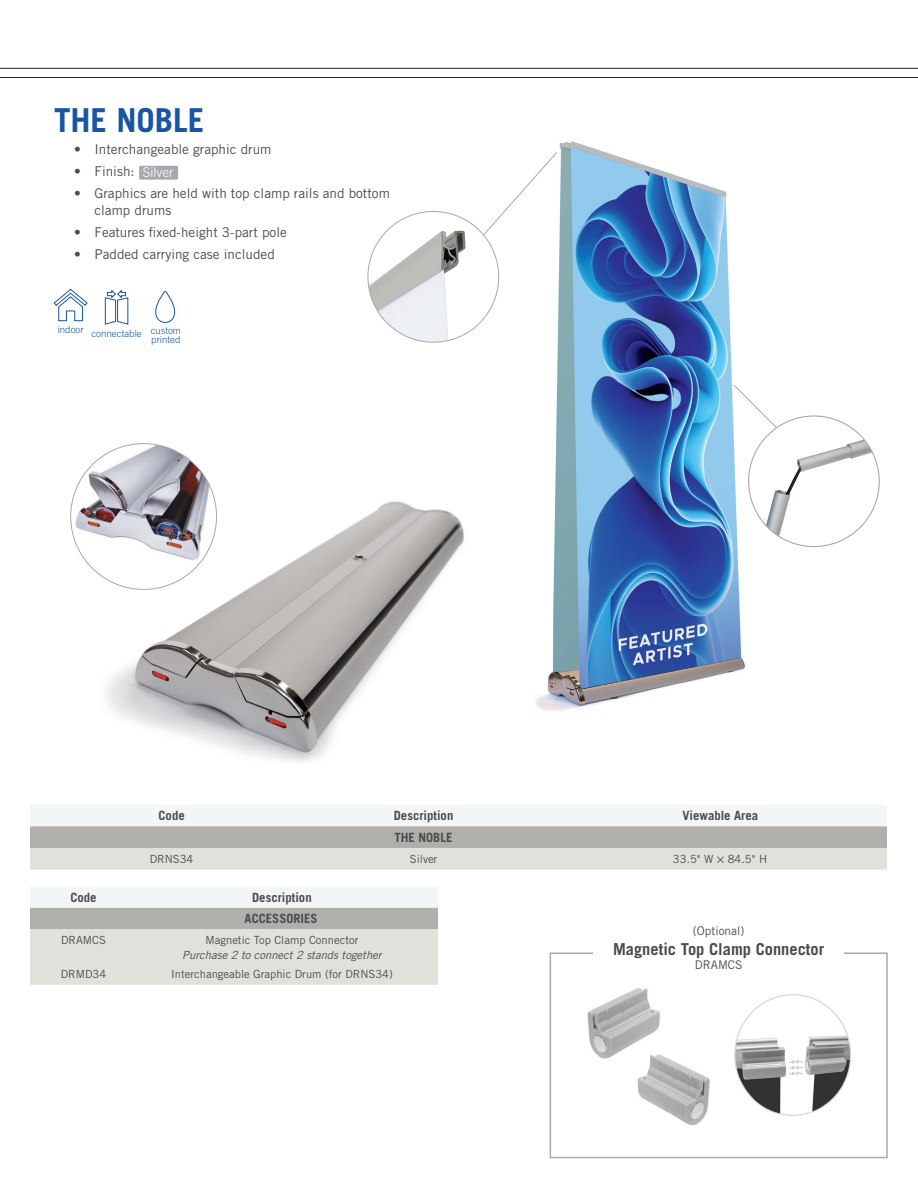
<style>
.page{position:relative;width:918px;height:1188px;background:#fff}
.page>*{position:absolute;margin:0;border:0;box-sizing:border-box;transform-origin:0 0}
.t1{font:700 33px "Trade Gothic LT Std";color:#1855a3}
.t2{font:700 16.5px "Trade Gothic LT Std";color:#4b4c4d}
.t3{font:13.5px/16.2px "Trade Gothic LT Std";color:#4b4c4d}
.t4{font:700 12.75px/21.3px "Trade Gothic LT Std";color:#4b4c4d;text-align:center}
.t5{font:12px "Trade Gothic LT Std";color:#4b4c4d}
.t6{font:11.25px "Trade Gothic LT Std";color:#4b4c4d}
.t7{font:italic 11.25px "Trade Gothic LT Std";color:#4b4c4d}
.t8{font:300 9.75px/9px "Trade Gothic LT Std";color:#1855a3;text-align:right}
.s1{font-weight:300;color:#fff}
.s2{font-size:12.75px}
</style>
<div class="page">
<svg style="left:30px;top:887px;width:408px;height:98px"></svg>
<div style="left:139px;top:166px;width:39px;height:14px;background:#a8a9ad;border-radius:2px"></div>
<img style="left:102px;top:488px;width:362px;height:274px">
<img style="left:71px;top:444px;width:140px;height:133px">
<svg style="left:53px;top:288px;width:35px;height:33px"></svg>
<svg style="left:104px;top:289px;width:25px;height:36px"></svg>
<svg style="left:155px;top:290px;width:20px;height:33px"></svg>
<img style="left:587px;top:988px;width:264px;height:138px">
<div style="left:550px;top:953px;width:338px;height:205px;border:1px solid #a8a9ad"></div>
<div style="left:594px;top:923px;width:250px;height:62px;background:#fff"></div>
<img style="left:535px;top:141px;width:227px;height:570px">
<svg style="left:455px;top:151px;width:103px;height:116px"></svg>
<div style="left:368px;top:211px;width:131px;height:131px;background:#fff;border-radius:50%"></div>
<img style="left:369px;top:231px;width:97px;height:111px">
<svg style="left:733px;top:384px;width:52px;height:52px"></svg>
<div style="left:749px;top:416px;width:130px;height:131px;background:#fff;border-radius:50%"></div>
<img style="left:762px;top:423px;width:117px;height:117px">
<svg style="left:30px;top:805px;width:857px;height:65px"></svg>
<hr style="left:0;top:68px;width:918px;height:1px;background:#231f20">
<hr style="left:0;top:77px;width:918px;height:1px;background:#231f20">
<h1 class="t1" style="left:54px;top:100px;width:152px">THE NOBLE</h1>
<p class="t3" style="left:74px;top:141px;width:199px">• Interchangeable graphic drum</p>
<p class="t3" style="left:74px;top:163px;width:101px">• Finish: <span class="s1">Silver</span></p>
<p class="t3" style="left:94px;top:185px;width:297px;text-indent:-20px">• Graphics are held with top clamp rails and bottom clamp drums</p>
<p class="t3" style="left:74px;top:224px;width:214px">• Features fixed-height 3-part pole</p>
<p class="t3" style="left:74px;top:246px;width:202px">• Padded carrying case included</p>
<p class="t8" style="left:58px;top:326px;width:125px">indoor connectable custom printed</p>
<p class="t4" style="left:159px;top:805px;width:28px">Code</p>
<p class="t4" style="left:394px;top:805px;width:61px">Description</p>
<p class="t4" style="left:682px;top:805px;width:77px">Viewable Area</p>
<p class="t4" style="left:394px;top:826px;width:60px">THE NOBLE</p>
<p class="t6" style="left:150px;top:852px;width:45px">DRNS34</p>
<p class="t6" style="left:410px;top:852px;width:29px">Silver</p>
<p class="t6" style="left:673px;top:853px;width:96px">33.5" W <span class="s2">×</span> 84.5" H</p>
<p class="t4" style="left:70px;top:887px;width:28px">Code</p>
<p class="t4" style="left:245px;top:887px;width:75px">Description<br>ACCESSORIES</p>
<p class="t6" style="left:61px;top:933px;width:47px">DRAMCS</p>
<p class="t6" style="left:205px;top:933px;width:155px">Magnetic Top Clamp Connector</p>
<p class="t7" style="left:182px;top:948px;width:201px">Purchase 2 to connect 2 stands together</p>
<p class="t6" style="left:61px;top:967px;width:47px">DRMD34</p>
<p class="t6" style="left:171px;top:967px;width:223px">Interchangeable Graphic Drum (for DRNS34)</p>
<p class="t5" style="left:693px;top:924px;width:53px">(Optional)</p>
<p class="t2" style="left:613px;top:939px;width:213px">Magnetic Top Clamp Connector</p>
<p class="t5" style="left:695px;top:958px;width:49px">DRAMCS</p>
</div>
